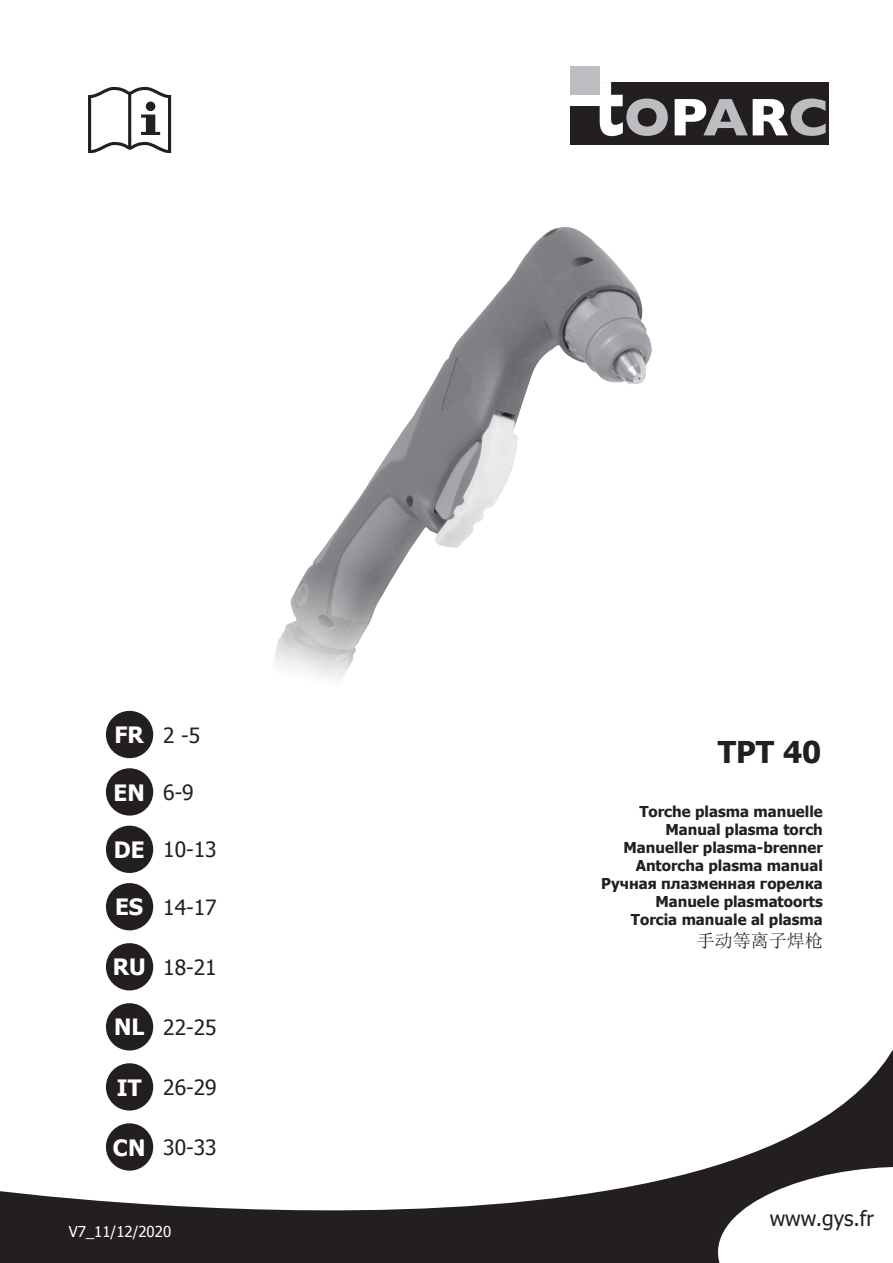
<style>
.page{position:relative;width:893px;height:1263px;background:#fff}
.page>*{position:absolute;margin:0;border:0;box-sizing:border-box;transform-origin:0 0}
.t1{font:700 30px "Tahoma";color:#231f20}
.t2{font:700 22.5px "Tahoma";color:#fff}
.t3{font:21px "Tahoma";color:#231f20}
.t4{font:18px "Sim Sun";color:#231f20}
.t5{font:700 15px "Tahoma";color:#231f20}
.t6{font:15px "Tahoma";color:#fff}
</style>
<div class="page">
<svg style="left:88px;top:87px;width:83px;height:67px"></svg>
<div style="left:146px;top:102px;width:9px;height:9px;background:#231f20;border-radius:50%"></div>
<div style="left:571px;top:82px;width:258px;height:63px;background:#231f20"></div>
<svg style="left:600px;top:82px;width:68px;height:54px"></svg>
<svg style="left:675px;top:99px;width:151px;height:37px"></svg>
<div style="left:571px;top:77px;width:29px;height:29px;background:#fff"></div>
<div style="left:571px;top:66px;width:29px;height:29px;background:#bcbdc0"></div>
<svg style="left:0;top:972px;width:893px;height:291px"></svg>
<div style="left:106px;top:711px;width:47px;height:47px;background:#231f20;border-radius:50%"></div>
<svg style="left:716px;top:1165px;width:177px;height:98px"></svg>
<div style="left:106px;top:768px;width:47px;height:47px;background:#231f20;border-radius:50%"></div>
<div style="left:106px;top:826px;width:47px;height:47px;background:#231f20;border-radius:50%"></div>
<div style="left:106px;top:883px;width:47px;height:47px;background:#231f20;border-radius:50%"></div>
<div style="left:106px;top:943px;width:47px;height:47px;background:#231f20;border-radius:50%"></div>
<div style="left:106px;top:1003px;width:47px;height:47px;background:#231f20;border-radius:50%"></div>
<div style="left:106px;top:1063px;width:47px;height:47px;background:#231f20;border-radius:50%"></div>
<img style="left:274px;top:229px;width:378px;height:450px">
<div style="left:106px;top:1123px;width:47px;height:48px;background:#231f20;border-radius:50%"></div>
<p class="t2" style="left:114px;top:719px;width:31px">FR</p>
<p class="t3" style="left:163px;top:721px;width:39px">2 -5</p>
<p class="t2" style="left:114px;top:776px;width:33px">EN</p>
<p class="t3" style="left:163px;top:778px;width:32px">6-9</p>
<p class="t2" style="left:114px;top:834px;width:32px">DE</p>
<p class="t3" style="left:163px;top:836px;width:55px">10-13</p>
<p class="t2" style="left:115px;top:891px;width:30px">ES</p>
<p class="t3" style="left:163px;top:893px;width:55px">14-17</p>
<p class="t2" style="left:113px;top:951px;width:34px">RU</p>
<p class="t3" style="left:163px;top:953px;width:55px">18-21</p>
<p class="t2" style="left:114px;top:1011px;width:32px">NL</p>
<p class="t3" style="left:163px;top:1013px;width:55px">22-25</p>
<p class="t2" style="left:117px;top:1071px;width:26px">IT</p>
<p class="t3" style="left:163px;top:1073px;width:55px">26-29</p>
<p class="t2" style="left:113px;top:1131px;width:34px">CN</p>
<p class="t3" style="left:163px;top:1133px;width:55px">30-33</p>
<p class="t6" style="left:69px;top:1221px;width:104px">V7_11/12/2020</p>
<p class="t1" style="left:718px;top:731px;width:105px">TPT 40</p>
<p class="t5" style="left:639px;top:801px;width:185px">Torche plasma manuelle</p>
<p class="t5" style="left:665px;top:819px;width:159px">Manual plasma torch</p>
<p class="t5" style="left:623px;top:837px;width:201px">Manueller plasma-brenner</p>
<p class="t5" style="left:636px;top:855px;width:189px">Antorcha plasma manual</p>
<p class="t5" style="left:601px;top:873px;width:223px">Ручная плазменная горелка</p>
<p class="t5" style="left:655px;top:891px;width:169px">Manuele plasmatoorts</p>
<p class="t5" style="left:631px;top:909px;width:193px">Torcia manuale al plasma</p>
<p class="t4" style="left:697px;top:931px;width:127px">手动等离子焊枪</p>
<p class="t3" style="left:770px;top:1204px;width:106px">www.gys.fr</p>
</div>
